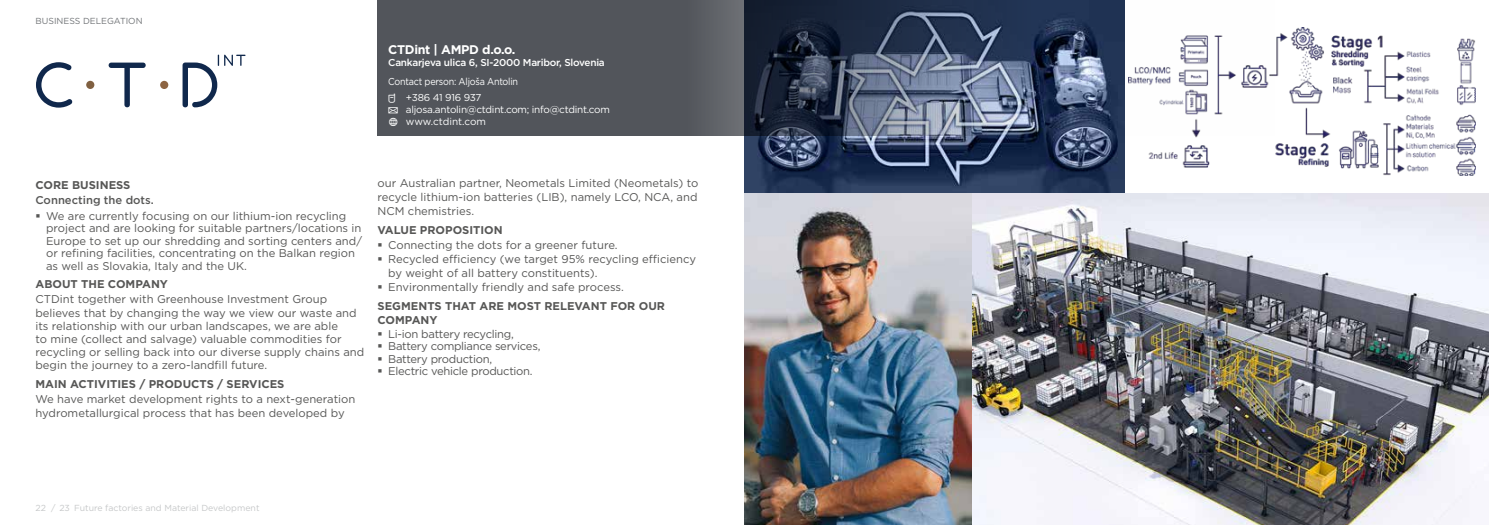
<style>
.page{position:relative;width:1489px;height:525px;background:#fff}
.page>*{position:absolute;margin:0;border:0;box-sizing:border-box;transform-origin:0 0}
.t1{font:700 12.5px "Gotham";letter-spacing:-.025em;color:#fff}
.t2{font:11.25px/13.8px "Gotham";color:#575756}
.t3{font:700 11.25px/13.8px "Gotham";color:#575756}
.t4{font:11.25px/12.5px "Gotham";letter-spacing:-.025em;color:#575756}
.t5{font:500 11.25px "Gotham";color:#575756}
.t6{font:10px/12px "Gotham";letter-spacing:-.025em;color:#fff}
.t7{font:500 10px "Gotham";letter-spacing:-.025em;color:#fff}
.t8{font:10px/15.5px "Gotham";letter-spacing:-.025em;color:#fff;scale:.9 1}
.t9{font:8.75px "Gotham";color:#c6c8c9}
.t10{font:8.75px "Gotham";color:#717477}
</style>
<div class="page">
<img style="left:744px;top:136px;width:380px;height:56px">
<img style="left:1148px;top:28px;width:327px;height:147px">
<svg style="left:377px;top:0;width:898px;height:136px;background:#666d7a"></svg>
<svg style="left:36px;top:62px;width:36px;height:46px"></svg>
<svg style="left:109px;top:63px;width:37px;height:44px"></svg>
<svg style="left:182px;top:55px;width:63px;height:52px"></svg>
<div style="left:86px;top:81px;width:8px;height:8px;background:#806041;border-radius:50%"></div>
<div style="left:160px;top:81px;width:8px;height:8px;background:#8d6442;border-radius:50%"></div>
<img style="left:744px;top:193px;width:228px;height:331px">
<img style="left:972px;top:193px;width:516px;height:331px">
<svg style="left:388px;top:93px;width:10px;height:33px"></svg>
<p class="t10" style="left:35px;top:15px;width:109px">BUSINESS DELEGATION</p>
<p class="t1" style="left:388px;top:42px;width:129px">CTDint | AMPD d.o.o.</p>
<p class="t7" style="left:388px;top:56px;width:218px">Cankarjeva ulica 6, SI-2000 Maribor, Slovenia</p>
<p class="t8" style="left:406px;top:74px;width:126px;text-indent:-18px">Contact person: Aljoša Antolin +386 41 916 937</p>
<p class="t6" style="left:406px;top:103px;width:205px">aljosa.antolin@ctdint.com; info@ctdint.com www.ctdint.com</p>
<p class="t3" style="left:35px;top:178px;width:97px">CORE BUSINESS</p>
<p class="t5" style="left:35px;top:192px;width:120px">Connecting the dots.</p>
<p class="t2" style="left:46px;top:209px;width:317px;line-height:12.5px">We are currently focusing on our lithium-ion recycling project and are looking for suitable partners/locations in Europe to set up our shredding and sorting centers and/ or refining facilities, concentrating on the Balkan region as well as Slovakia, Italy and the UK.</p>
<p class="t3" style="left:35px;top:277px;width:134px">ABOUT THE COMPANY</p>
<p class="t2" style="left:35px;top:292px;width:330px;line-height:13.1px">CTDint together with Greenhouse Investment Group believes that by changing the way we view our waste and its relationship with our urban landscapes, we are able<br>to mine (collect and salvage) valuable commodities for recycling or selling back into our diverse supply chains and begin the journey to a zero-landfill future.</p>
<p class="t3" style="left:35px;top:377px;width:250px">MAIN ACTIVITIES / PRODUCTS / SERVICES</p>
<p class="t2" style="left:35px;top:392px;width:321px">We have market development rights to a next-generation hydrometallurgical process that has been developed by</p>
<p class="t2" style="left:377px;top:176px;width:322px;text-align:justify">our Australian partner, Neometals Limited (Neometals) to recycle lithium-ion batteries (LIB), namely LCO, NCA, and NCM chemistries.</p>
<p class="t3" style="left:377px;top:223px;width:127px">VALUE PROPOSITION</p>
<p class="t2" style="left:388px;top:238px;width:309px">Connecting the dots for a greener future.<br>Recycled efficiency (we target 95% recycling efficiency by weight of all battery constituents).<br>Environmentally friendly and safe process.</p>
<p class="t3" style="left:377px;top:299px;width:289px">SEGMENTS THAT ARE MOST RELEVANT FOR OUR<br>COMPANY</p>
<p class="t4" style="left:388px;top:327px;width:154px">Li-ion battery recycling,<br>Battery compliance services,<br>Battery production,<br>Electric vehicle production.</p>
<p class="t9" style="left:35px;top:502px;width:36px">22 / 23</p>
<p class="t9" style="left:74px;top:502px;width:187px">Future factories and Material Development</p>
</div>
